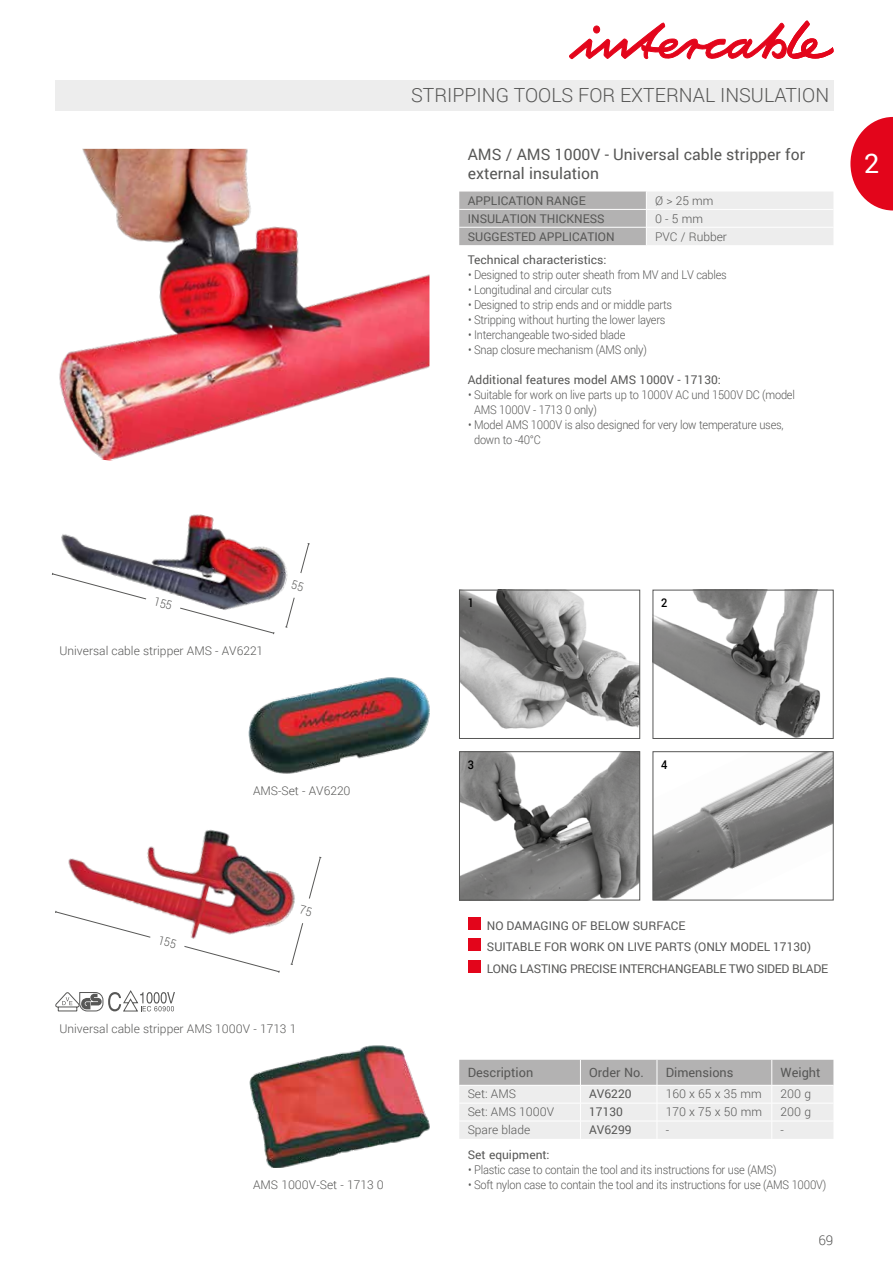
<style>
.page{position:relative;width:893px;height:1263px;background:#fff}
.page>*{position:absolute;margin:0;border:0;box-sizing:border-box;transform-origin:0 0}
.t1{font:27px "Roboto";color:#fff}
.t2{font:300 19.5px "Roboto";color:#575756}
.t3{font:15.75px/18.8px "Roboto";color:#575756}
.t4{font:300 13.5px "Roboto";color:#575756}
.t5{font:12.75px "Roboto";color:#575756}
.t6{font:300 12px/15px "Roboto";letter-spacing:-.02em;color:#575756;scale:.92 1}
.t7{font:12px/21.3px "Roboto";color:#575756}
.t8{font:300 12px "Roboto";color:#575756}
.t9{font:300 12px "Roboto";letter-spacing:-.02em;color:#575756}
.t10{font:500 12px "Roboto";color:#000;scale:.92 1}
</style>
<div class="page">
<div style="left:55px;top:80px;width:778px;height:31px;background:#ededed"></div>
<svg style="left:569px;top:21px;width:264px;height:38px"></svg>
<svg style="left:55px;top:990px;width:120px;height:21px"></svg>
<svg style="left:459px;top:192px;width:374px;height:53px;background:#d1d1d1"></svg>
<svg style="left:459px;top:1060px;width:374px;height:79px;background:#dbdbdb"></svg>
<img style="left:59px;top:149px;width:370px;height:312px">
<img style="left:249px;top:1045px;width:180px;height:122px">
<img style="left:249px;top:677px;width:180px;height:97px">
<img style="left:68px;top:829px;width:222px;height:94px">
<img style="left:61px;top:514px;width:224px;height:82px">
<img style="left:461px;top:592px;width:177px;height:137px">
<div style="left:459px;top:590px;width:181px;height:149px;border:1px solid #575756"></div>
<img style="left:461px;top:753px;width:177px;height:145px">
<div style="left:459px;top:751px;width:181px;height:149px;border:1px solid #575756"></div>
<img style="left:655px;top:753px;width:176px;height:145px">
<div style="left:653px;top:751px;width:180px;height:149px;border:1px solid #575756"></div>
<img style="left:655px;top:592px;width:166px;height:145px">
<div style="left:653px;top:590px;width:180px;height:149px;border:1px solid #575756"></div>
<div style="left:468px;top:917px;width:13px;height:13px;background:#e3051b"></div>
<div style="left:468px;top:938px;width:13px;height:13px;background:#e3051b"></div>
<div style="left:468px;top:960px;width:13px;height:12px;background:#e3051b"></div>
<svg style="left:850px;top:117px;width:43px;height:93px"></svg>
<svg style="left:55px;top:910px;width:225px;height:63px"></svg>
<svg style="left:290px;top:856px;width:32px;height:109px"></svg>
<svg style="left:52px;top:572px;width:223px;height:63px"></svg>
<svg style="left:285px;top:543px;width:25px;height:85px"></svg>
<h2 class="t2" style="left:411px;top:82px;width:420px">STRIPPING TOOLS FOR EXTERNAL INSULATION</h2>
<h3 class="t3" style="left:468px;top:144px;width:339px">AMS / AMS 1000V - Universal cable stripper for external insulation</h3>
<p class="t7" style="left:468px;top:189px;width:120px">APPLICATION RANGE</p>
<p class="t9" style="left:655px;top:192px;width:60px">Ø &gt; 25 mm</p>
<p class="t7" style="left:468px;top:207px;width:138px">INSULATION THICKNESS</p>
<p class="t9" style="left:655px;top:210px;width:49px">0 - 5 mm</p>
<p class="t7" style="left:468px;top:225px;width:148px">SUGGESTED APPLICATION</p>
<p class="t8" style="left:655px;top:228px;width:73px">PVC / Rubber</p>
<p class="t7" style="left:468px;top:249px;width:140px">Technical characteristics:</p>
<p class="t6" style="left:468px;top:267px;width:283px">• Designed to strip outer sheath from MV and LV cables</p>
<p class="t6" style="left:468px;top:282px;width:158px">• Longitudinal and circular cuts</p>
<p class="t6" style="left:468px;top:297px;width:223px">• Designed to strip ends and or middle parts</p>
<p class="t6" style="left:468px;top:312px;width:216px">• Stripping without hurting the lower layers</p>
<p class="t6" style="left:468px;top:327px;width:173px">• Interchangeable two-sided blade</p>
<p class="t6" style="left:468px;top:342px;width:196px">• Snap closure mechanism (AMS only)</p>
<p class="t7" style="left:468px;top:369px;width:255px">Additional features model AMS 1000V - 17130:</p>
<p class="t6" style="left:474px;top:387px;width:350px;text-indent:-6px">• Suitable for work on live parts up to 1000V AC und 1500V DC (model<br>AMS 1000V - 1713 0 only)</p>
<p class="t6" style="left:474px;top:417px;width:338px;text-indent:-6px">• Model AMS 1000V is also designed for very low temperature uses, down to -40°C</p>
<h1 class="t1" style="left:864px;top:145px;width:17px">2</h1>
<p class="t8" style="left:60px;top:643px;width:205px">Universal cable stripper AMS - AV6221</p>
<p class="t8" style="left:253px;top:782px;width:99px">AMS-Set - AV6220</p>
<p class="t8" style="left:60px;top:1020px;width:238px">Universal cable stripper AMS 1000V - 1713 1</p>
<p class="t10" style="left:468px;top:594px;width:8px">1</p>
<p class="t10" style="left:661px;top:594px;width:8px">2</p>
<p class="t10" style="left:468px;top:756px;width:8px">3</p>
<p class="t10" style="left:661px;top:756px;width:8px">4</p>
<p class="t7" style="left:487px;top:914px;width:343px">NO DAMAGING OF BELOW SURFACE<br>SUITABLE FOR WORK ON LIVE PARTS (ONLY MODEL 17130)<br>LONG LASTING PRECISE INTERCHANGEABLE TWO SIDED BLADE</p>
<p class="t5" style="left:468px;top:1063px;width:67px">Description</p>
<p class="t5" style="left:589px;top:1063px;width:56px">Order No.</p>
<p class="t5" style="left:666px;top:1063px;width:69px">Dimensions</p>
<p class="t5" style="left:780px;top:1063px;width:42px">Weight</p>
<p class="t9" style="left:468px;top:1086px;width:50px">Set: AMS</p>
<p class="t7" style="left:589px;top:1083px;width:44px">AV6220</p>
<p class="t9" style="left:666px;top:1086px;width:97px">160 x 65 x 35 mm</p>
<p class="t9" style="left:780px;top:1086px;width:32px">200 g</p>
<p class="t8" style="left:468px;top:1104px;width:88px">Set: AMS 1000V</p>
<p class="t7" style="left:589px;top:1101px;width:35px">17130</p>
<p class="t9" style="left:666px;top:1104px;width:98px">170 x 75 x 50 mm</p>
<p class="t9" style="left:780px;top:1104px;width:32px">200 g</p>
<p class="t8" style="left:468px;top:1122px;width:64px">Spare blade</p>
<p class="t7" style="left:589px;top:1119px;width:44px">AV6299</p>
<p class="t9" style="left:666px;top:1122px;width:5px">-</p>
<p class="t9" style="left:780px;top:1122px;width:5px">-</p>
<p class="t7" style="left:468px;top:1143px;width:83px">Set equipment:</p>
<p class="t6" style="left:468px;top:1161px;width:337px">• Plastic case to contain the tool and its instructions for use (AMS)</p>
<p class="t8" style="left:253px;top:1176px;width:132px">AMS 1000V-Set - 1713 0</p>
<p class="t6" style="left:468px;top:1176px;width:391px">• Soft nylon case to contain the tool and its instructions for use (AMS 1000V)</p>
<p class="t4" style="left:818px;top:1231px;width:16px">69</p>
</div>
